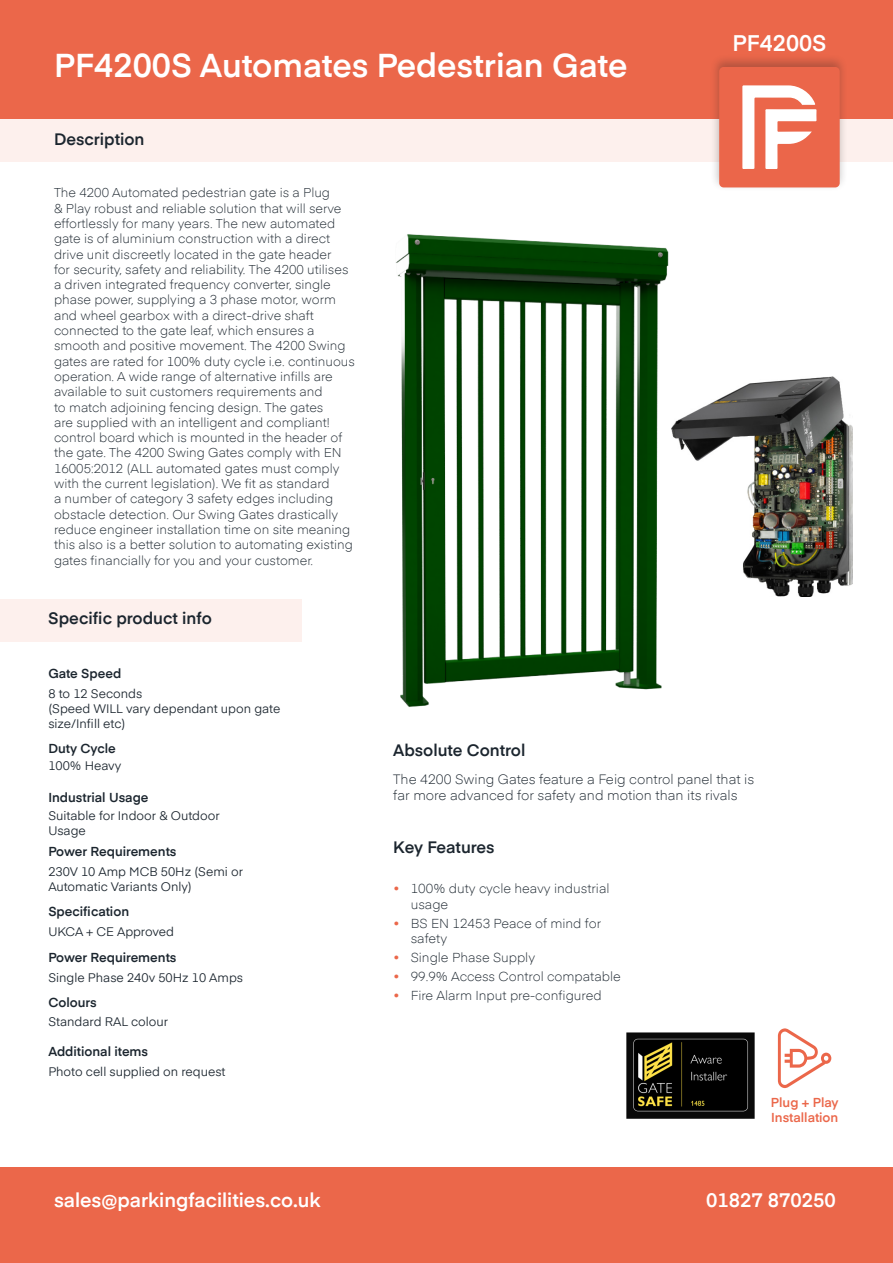
<style>
.page{position:relative;width:893px;height:1263px;background:#fff}
.page>*{position:absolute;margin:0;border:0;box-sizing:border-box;transform-origin:0 0}
.t1{font:600 33px "Eina 01";color:#fff}
.t2{font:600 22.5px "Eina 01";color:#fff}
.t3{font:600 19.5px "Eina 01";color:#fff}
.t4{font:600 16.5px "Eina 01";color:#1b252e}
.t5{font:300 13.5px/16.2px "Eina 01";color:#1b252e}
.t6{font:300 12.9px/15.6px "Eina 01";color:#1b252e}
.t7{font:600 12.9px "Eina 01";color:#1b252e}
.t8{font:600 12.9px/15.5px "Eina 01";color:#eb674a}
.t9{font:300 12.75px/15.3px "Eina 01";color:#1b252e}
.t10{font:12.3px/14.9px "Eina 01";color:#1b252e}
.s1{color:#eb674a}
</style>
<div class="page">
<img style="left:672px;top:377px;width:181px;height:220px">
<div style="left:0;top:0;width:893px;height:119px;background:#eb674a"></div>
<div style="left:0;top:120px;width:893px;height:42px;background:#fdf0ed"></div>
<div style="left:0;top:599px;width:301px;height:42px;background:#fdf0ed"></div>
<div style="left:0;top:1167px;width:893px;height:96px;background:#eb674a"></div>
<div style="left:710px;top:54px;width:138px;height:138px;background:#231f20;opacity:.28"></div>
<div style="left:719px;top:67px;width:121px;height:120px;background:#eb664a;border-radius:4px"></div>
<svg style="left:742px;top:85px;width:74px;height:84px"></svg>
<img style="left:396px;top:234px;width:273px;height:473px">
<img style="left:627px;top:1032px;width:127px;height:86px">
<svg style="left:778px;top:1028px;width:53px;height:60px"></svg>
<h1 class="t1" style="left:54px;top:40px;width:575px">PF4200S Automates Pedestrian Gate</h1>
<p class="t4" style="left:54px;top:127px;width:92px">Description</p>
<p class="t9" style="left:54px;top:184px;width:302px">The 4200 Automated pedestrian gate is a Plug<br>&amp; Play robust and reliable solution that will serve effortlessly for many years. The new automated gate is of aluminium construction with a direct drive unit discreetly located in the gate header<br>for security, safety and reliability. The 4200 utilises a driven integrated frequency converter, single phase power, supplying a 3 phase motor, worm and wheel gearbox with a direct-drive shaft connected to the gate leaf, which ensures a smooth and positive movement. The 4200 Swing gates are rated for 100% duty cycle i.e. continuous operation. A wide range of alternative infills are available to suit customers requirements and<br>to match adjoining fencing design. The gates<br>are supplied with an intelligent and compliant! control board which is mounted in the header of the gate. The 4200 Swing Gates comply with EN 16005:2012 (ALL automated gates must comply with the current legislation). We fit as standard<br>a number of category 3 safety edges including obstacle detection. Our Swing Gates drastically reduce engineer installation time on site meaning this also is a better solution to automating existing gates financially for you and your customer.</p>
<p class="t4" style="left:48px;top:606px;width:165px">Specific product info</p>
<p class="t7" style="left:48px;top:663px;width:74px">Gate Speed</p>
<h2 class="t2" style="left:732px;top:26px;width:96px">PF4200S</h2>
<p class="t10" style="left:48px;top:685px;width:233px">8 to 12 Seconds<br>(Speed WILL vary dependant upon gate size/Infill etc)</p>
<p class="t10" style="left:48px;top:757px;width:75px">100% Heavy</p>
<p class="t10" style="left:48px;top:807px;width:173px">Suitable for Indoor &amp; Outdoor<br>Usage</p>
<p class="t10" style="left:48px;top:863px;width:196px">230V 10 Amp MCB 50Hz (Semi or<br>Automatic Variants Only)</p>
<p class="t7" style="left:48px;top:739px;width:69px">Duty Cycle</p>
<p class="t7" style="left:48px;top:788px;width:102px">Industrial Usage</p>
<p class="t7" style="left:48px;top:842px;width:130px">Power Requirements</p>
<p class="t7" style="left:48px;top:902px;width:82px">Specification</p>
<p class="t10" style="left:48px;top:924px;width:127px">UKCA + CE Approved</p>
<p class="t7" style="left:48px;top:948px;width:130px">Power Requirements</p>
<p class="t10" style="left:48px;top:969px;width:196px">Single Phase 240v 50Hz 10 Amps</p>
<p class="t7" style="left:48px;top:992px;width:50px">Colours</p>
<p class="t7" style="left:48px;top:1042px;width:101px">Additional items</p>
<p class="t10" style="left:48px;top:1014px;width:121px">Standard RAL colour</p>
<p class="t10" style="left:48px;top:1063px;width:179px">Photo cell supplied on request</p>
<p class="t4" style="left:393px;top:737px;width:134px">Absolute Control</p>
<p class="t5" style="left:393px;top:770px;width:362px">The 4200 Swing Gates feature a Feig control panel that is far more advanced for safety and motion than its rivals</p>
<p class="t4" style="left:393px;top:835px;width:103px">Key Features</p>
<p class="t6" style="left:411px;top:880px;width:200px;text-indent:-17px"><span class="s1">•</span> 100% duty cycle heavy industrial usage</p>
<p class="t6" style="left:411px;top:914px;width:192px;text-indent:-17px"><span class="s1">•</span> BS EN 12453 Peace of mind for safety</p>
<p class="t6" style="left:393px;top:949px;width:143px"><span class="s1">•</span> Single Phase Supply</p>
<p class="t6" style="left:393px;top:968px;width:229px"><span class="s1">•</span> 99.9% Access Control compatable</p>
<p class="t6" style="left:393px;top:987px;width:210px"><span class="s1">•</span> Fire Alarm Input pre-configured</p>
<p class="t8" style="left:771px;top:1094px;width:69px">Plug + Play<br>Installation</p>
<h3 class="t3" style="left:54px;top:1185px;width:268px">sales@parkingfacilities.co.uk</h3>
<h3 class="t3" style="left:706px;top:1185px;width:131px">01827 870250</h3>
</div>
